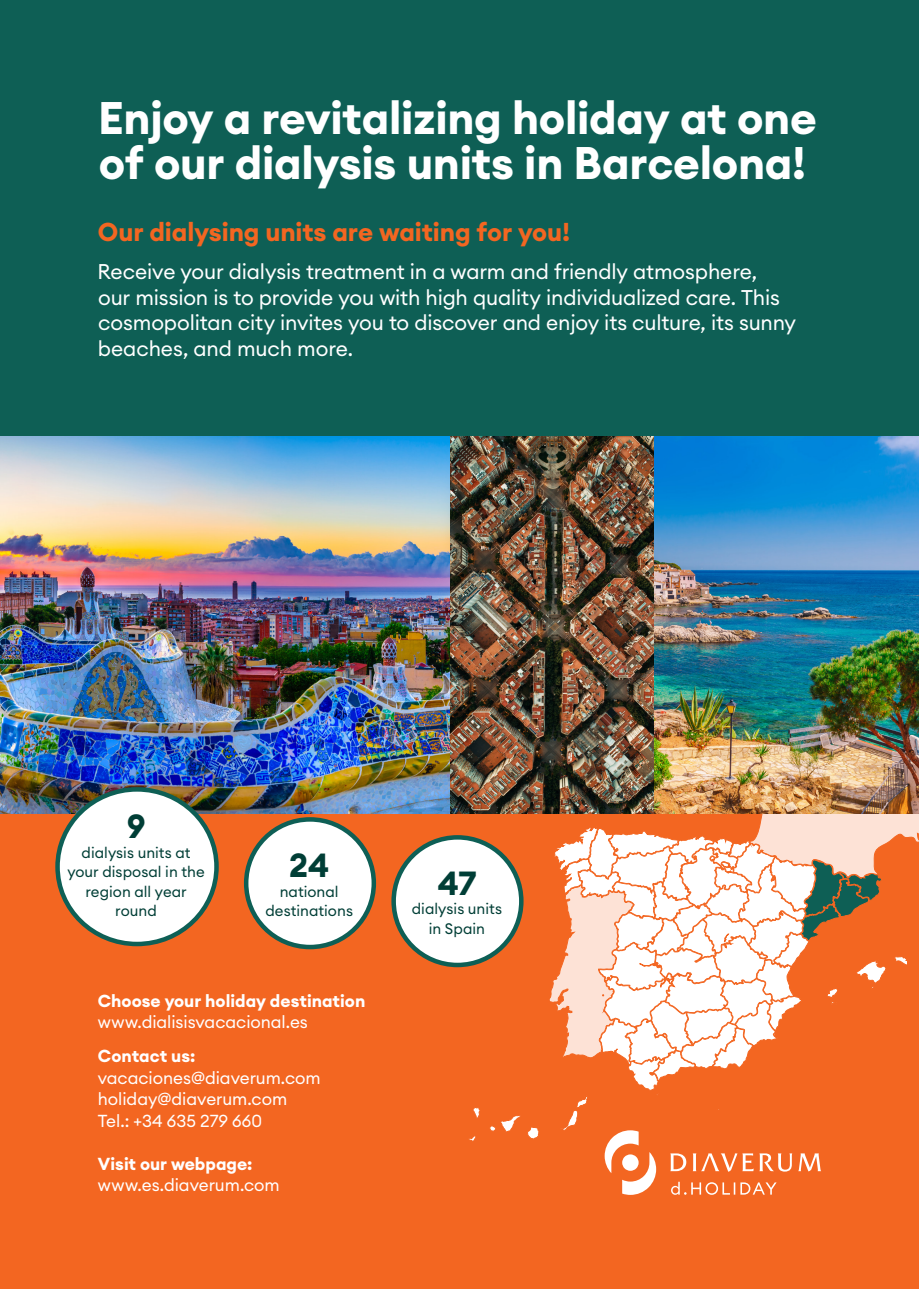
<style>
.page{position:relative;width:919px;height:1289px;background:#fff}
.page>*{position:absolute;margin:0;border:0;box-sizing:border-box;transform-origin:0 0}
.t1{font:700 45px/45px "Euclid Circular A";letter-spacing:-.005em;color:#fff}
.t2{font:700 33px "Euclid Circular A";color:#003e36}
.t3{font:700 25.5px "Euclid Circular A";letter-spacing:-.005em;color:#f36621}
.t4{font:21px/25.5px "Euclid Circular A";letter-spacing:-.01em;color:#fff}
.t5{font:700 17.1px/21.5px "Euclid Circular A";color:#fff}
.t6{font:17.1px "Euclid Circular A";letter-spacing:-.005em;color:#fff}
.t7{font:15px/19.5px "Euclid Circular A";color:#003e36;text-align:center}
.s1{font-weight:400}
</style>
<div class="page">
<div style="left:0;top:0;width:918px;height:1288px;background:#0e5f55"></div>
<div style="left:0;top:757px;width:918px;height:531px;background:#f36621"></div>
<svg style="left:468px;top:813px;width:450px;height:381px"></svg>
<img style="left:0;top:437px;width:918px;height:376px">
<div style="left:58px;top:789px;width:158px;height:155px;background:#fff;border-radius:50%"></div>
<div style="left:55px;top:787px;width:164px;height:159px;border:4px solid #0e5f55;border-radius:50%"></div>
<div style="left:246px;top:819px;width:128px;height:128px;background:#fff;border-radius:50%"></div>
<div style="left:244px;top:817px;width:132px;height:132px;border:4px solid #0e5f55;border-radius:50%"></div>
<div style="left:393px;top:837px;width:128px;height:128px;background:#fff;border-radius:50%"></div>
<div style="left:391px;top:835px;width:132px;height:132px;border:4px solid #0e5f55;border-radius:50%"></div>
<p class="t1" style="left:98px;top:96px;width:720px">Enjoy a revitalizing holiday at one of our dialysis units in Barcelona!</p>
<p class="t3" style="left:98px;top:215px;width:473px">Our dialysing units are waiting for you!</p>
<p class="t4" style="left:98px;top:259px;width:700px">Receive your dialysis treatment in a warm and friendly atmosphere,<br>our mission is to provide you with high quality individualized care. This cosmopolitan city invites you to discover and enjoy its culture, its sunny beaches, and much more.</p>
<p class="t2" style="left:127px;top:805px;width:20px">9</p>
<p class="t7" style="left:67px;top:842px;width:139px">dialysis units at your disposal in the region all year round</p>
<p class="t2" style="left:289px;top:844px;width:42px">24</p>
<p class="t7" style="left:265px;top:881px;width:89px">national destinations</p>
<p class="t5" style="left:98px;top:990px;width:269px">Choose your holiday destination <span class="s1">www.dialisisvacacional.es</span></p>
<p class="t5" style="left:98px;top:1045px;width:99px">Contact us:</p>
<p class="t6" style="left:98px;top:1066px;width:224px">vacaciones@diaverum.com</p>
<p class="t6" style="left:98px;top:1088px;width:191px">holiday@diaverum.com</p>
<p class="t6" style="left:98px;top:1109px;width:166px">Tel.: +34 635 279 660</p>
<p class="t5" style="left:98px;top:1153px;width:156px">Visit our webpage:</p>
<p class="t6" style="left:98px;top:1173px;width:183px">www.es.diaverum.com</p>
<p class="t2" style="left:437px;top:862px;width:40px">47</p>
<p class="t7" style="left:412px;top:899px;width:92px">dialysis units in Spain</p>
</div>
